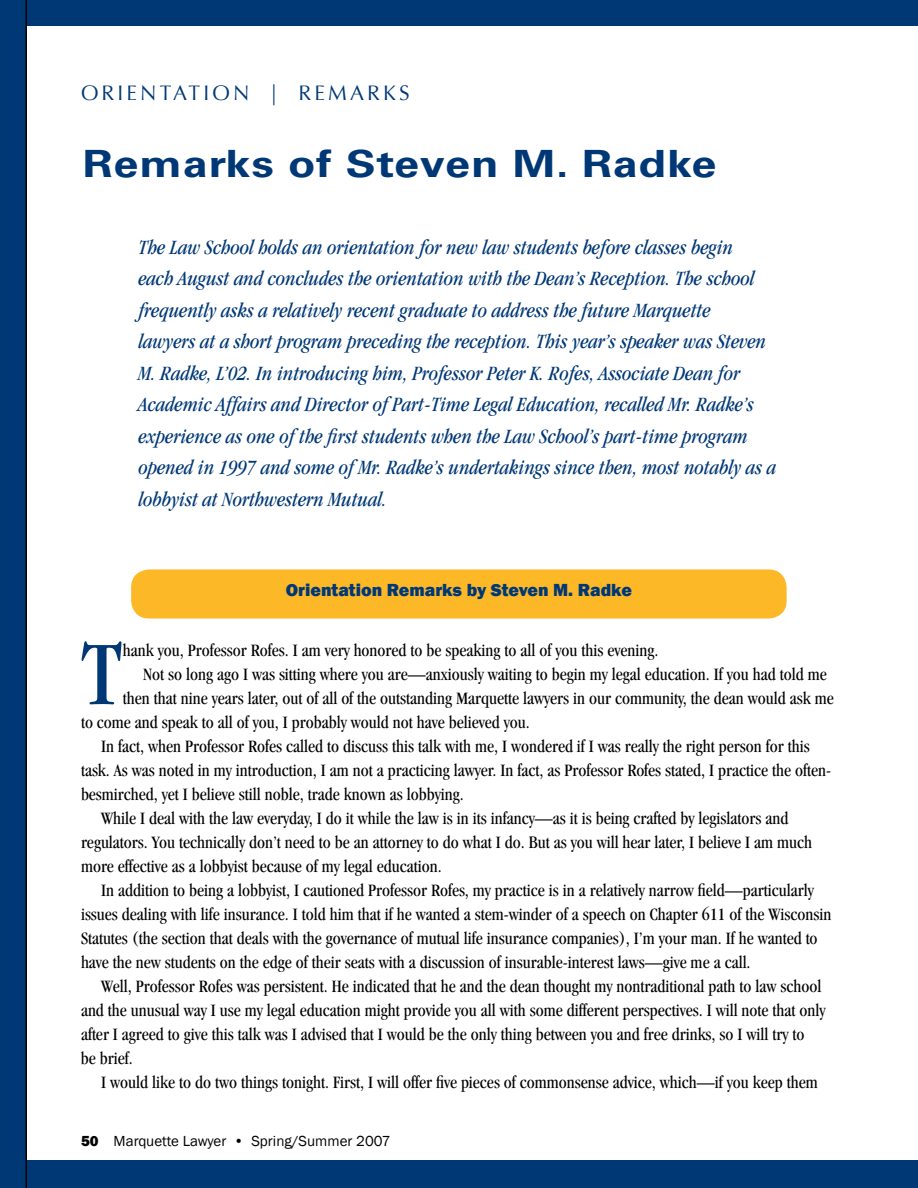
<style>
.page{position:relative;width:918px;height:1188px;background:#fff}
.page>*{position:absolute;margin:0;border:0;box-sizing:border-box;transform-origin:0 0}
.t1{font:condensed 94.2px "Garamond";color:#003876}
.t2{font:700 37.5px "Univers";letter-spacing:.02em;color:#003876;scale:1.2 1}
.t3{font:italic condensed 21px/31.5px "Garamond";color:#003876}
.t4{font:21px "Optima";letter-spacing:.15em;color:#003876}
.t5{font:condensed 18px "Garamond";color:#000}
.t6{font:800 18px "Franklin Gothic";color:#003876}
.t7{font:15px "Franklin Gothic";color:#000}
.s1{font-weight:800}
</style>
<div class="page">
<div style="left:0;top:0;width:918px;height:26px;background:#003876"></div>
<div style="left:0;top:1160px;width:918px;height:28px;background:#003876"></div>
<svg style="left:0;top:0;width:27px;height:1188px;background:#00346f"></svg>
<div style="left:131px;top:569px;width:656px;height:50px;background:#fdb827;border-radius:18px"></div>
<p class="t4" style="left:81px;top:81px;width:235px">ORI ENTATI ON | REMAR</p>
<p class="t4" style="left:383px;top:81px;width:26px">KS</p>
<h2 class="t2" style="left:83px;top:141px;width:530px">Remarks of Steven M. Radke</h2>
<p class="t3" style="left:138px;top:232px;width:639px">The Law School holds an orientation for new law students before classes begin<br>each August and concludes the orientation with the Dean’s Reception. The school frequently asks a relatively recent graduate to address the future Marquette<br>lawyers at a short program preceding the reception. This year’s speaker was Steven M. Radke, L’02. In introducing him, Professor Peter K. Rofes, Associate Dean for Academic Affairs and Director of Part-Time Legal Education, recalled Mr. Radke’s experience as one of the first students when the Law School’s part-time program opened in 1997 and some of Mr. Radke’s undertakings since then, most notably as a lobbyist at Northwestern Mutual.</p>
<p class="t6" style="left:286px;top:578px;width:348px">Orientation Remarks by Steven M. Radke</p>
<h1 class="t1" style="left:81px;top:622px;width:43px">T</h1>
<p class="t5" style="left:123px;top:640px;width:537px">hank you, Professor Rofes. I am very honored to be speaking to all of you this evening.</p>
<p class="t5" style="left:143px;top:664px;width:685px">Not so long ago I was sitting where you are—anxiously waiting to begin my legal education. If you had told me</p>
<p class="t5" style="left:123px;top:688px;width:712px">then that nine years later, out of all of the outstanding Marquette lawyers in our community, the dean would ask me</p>
<p class="t5" style="left:81px;top:712px;width:450px">to come and speak to all of you, I probably would not have believed you.</p>
<p class="t5" style="left:101px;top:736px;width:710px">In fact, when Professor Rofes called to discuss this talk with me, I wondered if I was really the right person for this</p>
<p class="t5" style="left:81px;top:760px;width:752px">task. As was noted in my introduction, I am not a practicing lawyer. In fact, as Professor Rofes stated, I practice the often-</p>
<p class="t5" style="left:81px;top:784px;width:384px">besmirched, yet I believe still noble, trade known as lobbying.</p>
<p class="t5" style="left:101px;top:808px;width:689px">While I deal with the law everyday, I do it while the law is in its infancy—as it is being crafted by legislators and</p>
<p class="t5" style="left:81px;top:832px;width:733px">regulators. You technically don’t need to be an attorney to do what I do. But as you will hear later, I believe I am much</p>
<p class="t5" style="left:81px;top:856px;width:362px">more effective as a lobbyist because of my legal education.</p>
<p class="t5" style="left:101px;top:880px;width:714px">In addition to being a lobbyist, I cautioned Professor Rofes, my practice is in a relatively narrow field—particularly</p>
<p class="t5" style="left:81px;top:904px;width:752px">issues dealing with life insurance. I told him that if he wanted a stem-winder of a speech on Chapter 611 of the Wisconsin</p>
<p class="t5" style="left:81px;top:928px;width:738px">Statutes (the section that deals with the governance of mutual life insurance companies), I’m your man. If he wanted to</p>
<p class="t5" style="left:81px;top:952px;width:671px">have the new students on the edge of their seats with a discussion of insurable-interest laws—give me a call.</p>
<p class="t5" style="left:101px;top:976px;width:722px">Well, Professor Rofes was persistent. He indicated that he and the dean thought my nontraditional path to law school</p>
<p class="t5" style="left:81px;top:1000px;width:746px">and the unusual way I use my legal education might provide you all with some different perspectives. I will note that only</p>
<p class="t5" style="left:81px;top:1024px;width:725px">after I agreed to give this talk was I advised that I would be the only thing between you and free drinks, so I will try to</p>
<p class="t5" style="left:81px;top:1048px;width:53px">be brief.</p>
<p class="t5" style="left:101px;top:1072px;width:718px">I would like to do two things tonight. First, I will offer five pieces of commonsense advice, which—if you keep them</p>
<p class="t7" style="left:81px;top:1131px;width:311px"><span class="s1">50</span> Marquette Lawyer • Spring/Summer 2007</p>
</div>
